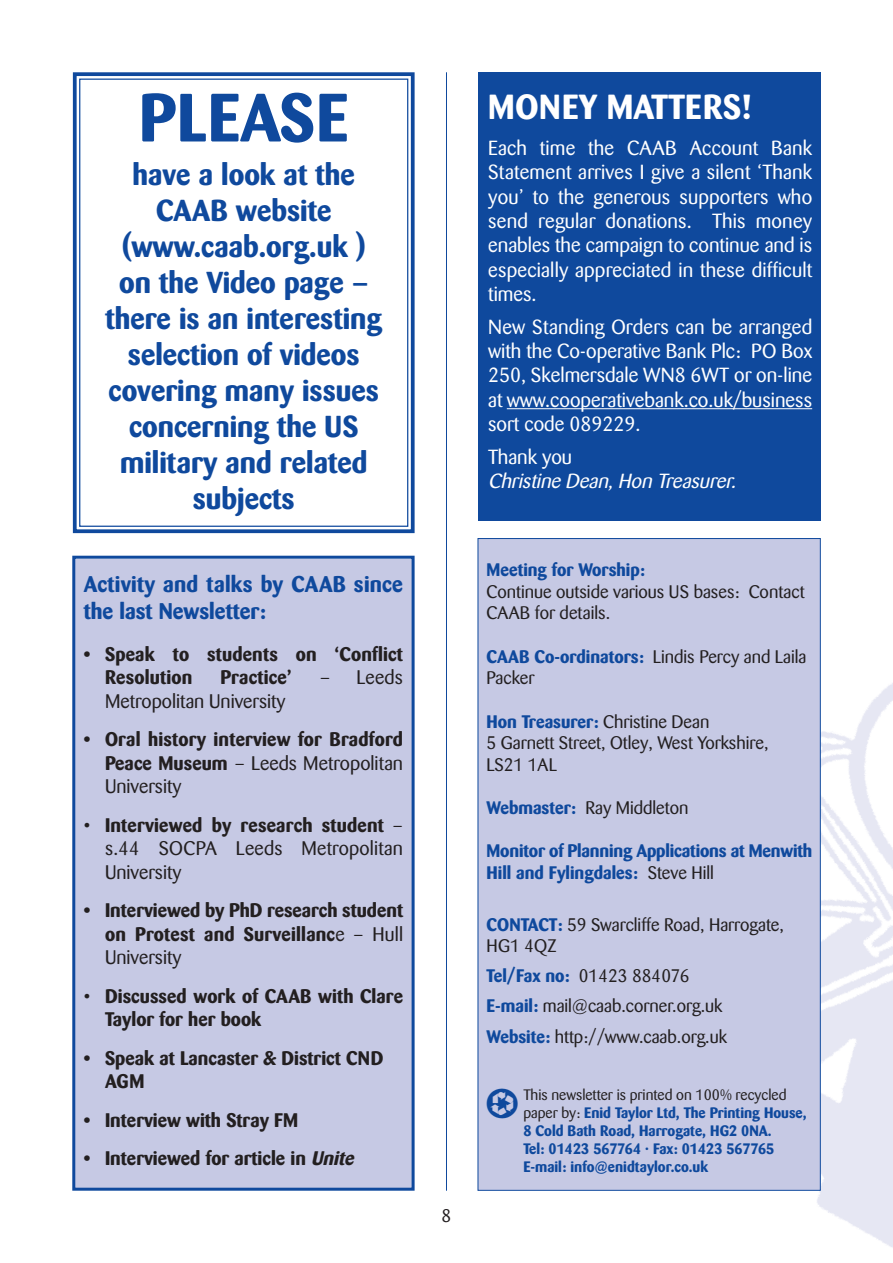
<style>
.page{position:relative;width:893px;height:1263px;background:#fff}
.page>*{position:absolute;margin:0;border:0;box-sizing:border-box;transform-origin:0 0}
.t1{font:700 67.5px "Barmeno";letter-spacing:.02em;color:#0f499d}
.t2{font:700 34.5px "Barmeno";letter-spacing:.02em;color:#fff}
.t3{font:700 30px/36px "Barmeno";color:#0f499d;text-align:center}
.t4{font:30px "Recycle It";color:#0f499d}
.t5{font:700 22.5px/27px "Barmeno";letter-spacing:.01em;color:#0f499d}
.t6{font:20.25px/24.3px "Barmeno";color:#fff;text-align:justify}
.t7{font:italic 20.25px "Barmeno";color:#fff}
.t8{font:700 19.5px/23.4px "Barmeno";letter-spacing:.005em;color:#231f20}
.t9{font:19.5px/23.4px "Barmeno";color:#231f20;text-align:justify}
.t10{font:18px/21.6px "Barmeno";color:#231f20}
.t11{font:700 18px/21.6px "Barmeno";letter-spacing:-.01em;color:#0f499d}
.t12{font:700 15px/18px "Barmeno";color:#0f499d}
.s1{font-weight:400}
.s2{font-weight:700}
.s3{font-style:italic}
.s4{font-weight:700;color:#0f499d}
.s5{font-weight:400;color:#231f20}
</style>
<div class="page">
<img style="left:817px;top:683px;width:76px;height:565px">
<hr style="left:446px;top:72px;width:1px;height:1119px;background:#0f499d">
<div style="left:478px;top:539px;width:342px;height:651px;background:#c6c9e4"></div>
<div style="left:478px;top:72px;width:343px;height:449px;background:#0f499d"></div>
<hr style="left:507px;top:408px;width:305px;height:1px;background:#fff">
<div style="left:75px;top:559px;width:337px;height:629px;background:#c6c9e4"></div>
<div style="left:72px;top:556px;width:343px;height:635px;border:3px solid #0f499d"></div>
<div style="left:73px;top:72px;width:342px;height:461px;border:4px solid #0f499d"></div>
<div style="left:79px;top:79px;width:329px;height:448px;border:1px solid #0f499d"></div>
<h1 class="t1" style="left:139px;top:84px;width:211px">PLEASE</h1>
<h3 class="t3" style="left:105px;top:158px;width:278px">have a look at the<br>CAAB website (www.caab.org.uk ) on the Video page – there is an interesting selection of videos covering many issues concerning the US military and related subjects</h3>
<p class="t5" style="left:84px;top:571px;width:321px">Activity and talks by CAAB since the last Newsletter:</p>
<p class="t8" style="left:105px;top:643px;width:300px;text-indent:-21px">• Speak to students on ‘Conflict<br>Resolution</p>
<p class="t8" style="left:220px;top:666px;width:73px">Practice’</p>
<p class="t9" style="left:320px;top:667px;width:85px">– Leeds</p>
<p class="t9" style="left:105px;top:691px;width:182px">Metropolitan University</p>
<p class="t8" style="left:105px;top:728px;width:300px;text-align:justify;text-indent:-21px">• Oral history interview for Bradford Peace Museum <span class="s1">– Leeds Metropolitan University</span></p>
<p class="t9" style="left:105px;top:815px;width:300px;text-indent:-21px">• <span class="s2">Interviewed by research student</span> – s.44 SOCPA Leeds Metropolitan University</p>
<p class="t8" style="left:105px;top:899px;width:300px;text-align:justify;text-indent:-21px">• Interviewed by PhD research student on Protest and Surveillanc<span class="s1">e – Hull University</span></p>
<p class="t8" style="left:105px;top:985px;width:300px;text-indent:-21px"><span class="s1">•</span> Discussed work of CAAB with Clare<br>Taylor for her book</p>
<p class="t8" style="left:105px;top:1047px;width:280px;text-indent:-21px">• Speak at Lancaster &amp; District CND<br>AGM</p>
<p class="t8" style="left:84px;top:1109px;width:216px">• Interview with Stray FM</p>
<p class="t8" style="left:84px;top:1147px;width:276px">• Interviewed for article in <span class="s3">Unite</span></p>
<p class="t10" style="left:442px;top:1207px;width:11px">8</p>
<h2 class="t2" style="left:488px;top:89px;width:265px">MONEY MATTERS!</h2>
<p class="t6" style="left:488px;top:137px;width:325px">Each time the CAAB Account Bank Statement arrives I give a silent ‘Thank you’ to the generous supporters who send regular donations. This money enables the campaign to continue and is especially appreciated in these difficult times.</p>
<p class="t6" style="left:488px;top:316px;width:325px">New Standing Orders can be arranged with the Co-operative Bank Plc: PO Box 250, Skelmersdale WN8 6WT or on-line at www.cooperativebank.co.uk/business sort code 089229.</p>
<p class="t6" style="left:488px;top:446px;width:85px">Thank you</p>
<p class="t7" style="left:488px;top:473px;width:254px">Christine Dean, Hon Treasurer.</p>
<p class="t11" style="left:487px;top:560px;width:160px">Meeting for Worship:</p>
<p class="t10" style="left:487px;top:582px;width:319px">Continue outside various US bases: Contact<br>CAAB for details.</p>
<p class="t10" style="left:487px;top:647px;width:321px"><span class="s4">CAAB Co-ordinators:</span> Lindis Percy and Laila<br>Packer</p>
<p class="t10" style="left:487px;top:712px;width:284px"><span class="s4">Hon Treasurer:</span> Christine Dean<br>5 Garnett Street, Otley, West Yorkshire,<br>LS21 1AL</p>
<p class="t10" style="left:487px;top:798px;width:203px"><span class="s4">Webmaster:</span> Ray Middleton</p>
<p class="t11" style="left:487px;top:841px;width:327px">Monitor of Planning Applications at Menwith<br>Hill and Fylingdales: <span class="s5">Steve Hill</span></p>
<p class="t10" style="left:487px;top:915px;width:299px"><span class="s4">CONTACT:</span> 59 Swarcliffe Road, Harrogate,<br>HG1 4QZ</p>
<p class="t10" style="left:487px;top:962px;width:242px;line-height:30.2px"><span class="s4">Tel/Fax no:</span> 01423 884076<br><span class="s4">E-mail:</span> mail@caab.corner.org.uk<br><span class="s4">Website:</span> http://www.caab.org.uk</p>
<h3 class="t4" style="left:487px;top:1090px;width:33px">r</h3>
<p class="t12" style="left:523px;top:1087px;width:285px"><span class="s5">This newsletter is printed on 100% recycled paper by:</span> Enid Taylor Ltd, The Printing House, 8 Cold Bath Road, Harrogate, HG2 0NA.<br>Tel: 01423 567764 . Fax: 01423 567765<br>E-mail: info@enidtaylor.co.uk</p>
</div>
